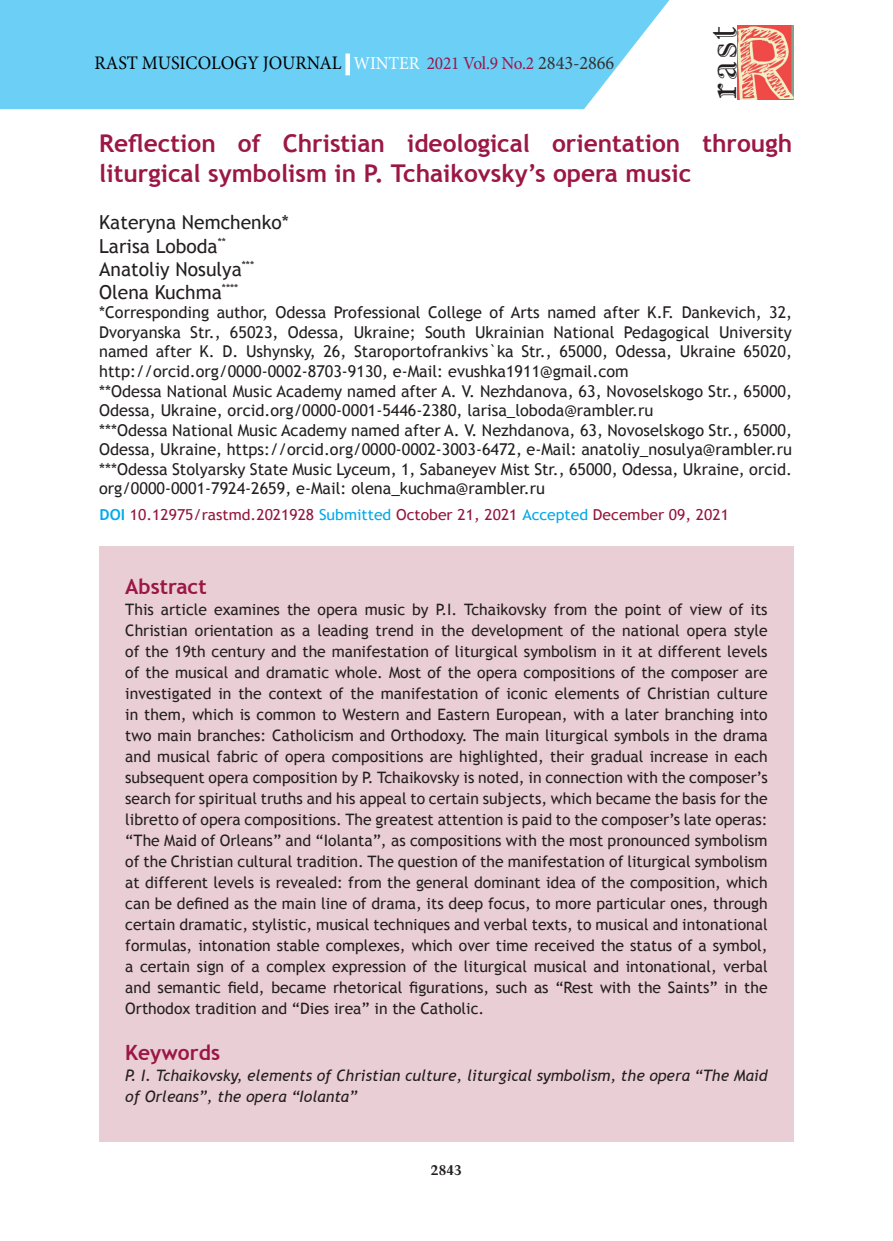
<style>
.page{position:relative;width:893px;height:1241px;background:#fff}
.page>*{position:absolute;margin:0;border:0;box-sizing:border-box;transform-origin:0 0}
.t1{font:42px "Imprint MT Shadow";color:#231f20}
.t2{font:700 24.5px/29.4px "Trebuchet MS";color:#9b1746}
.t3{font:700 21px "Trebuchet MS";color:#9b1746}
.t4{font:19.25px/23.1px "Trebuchet MS";color:#231f20}
.t5{font:19.07px "Minion Pro";color:#000;scale:.95 1}
.t6{font:16.28px/19.6px "Trebuchet MS";color:#231f20}
.t7{font:15.75px/21px "Trebuchet MS";color:#231f20;text-align:justify}
.t8{font:italic 15.75px/21px "Trebuchet MS";color:#231f20}
.t9{font:15.05px "Trebuchet MS";color:#94163d;scale:1.04 1}
.t10{font:700 14px "Trump Mediaeval";color:#231f20}
.s1{font-size:18.2px;color:#fff}
.s2{font-size:18.2px;color:#9b1746}
.s3{font-size:19.25px;color:#333233}
.s4{font-weight:700;color:#00a9ea}
.s5{color:#00a9ea}
</style>
<div class="page">
<img style="left:738px;top:26px;width:56px;height:73px">
<div style="left:0;top:0;width:669px;height:109px;background:#6bcff6"></div>
<div style="left:345px;top:53px;width:5px;height:22px;border:4px solid #fff"></div>
<div style="left:99px;top:546px;width:695px;height:595px;background:#eaced5"></div>
<p class="t5" style="left:95px;top:50px;width:549px">RAST MUSICOLOGY JOURNAL <span class="s1">| WINTER</span> <span class="s2">2021 Vol.9 No.2</span> <span class="s3">2843-2866</span></p>
<h1 class="t1" style="left:697px;top:99px;width:74px;rotate:-90deg">rast</h1>
<h2 class="t2" style="left:99px;top:129px;width:694px">Reflection of Christian ideological orientation through liturgical symbolism in P. Tchaikovsky’s opera music</h2>
<p class="t4" style="left:99px;top:211px;width:191px">Kateryna Nemchenko*<br>Larisa Loboda<sup>**<br></sup>Anatoliy Nosulya<sup>***<br></sup>Olena Kuchma<sup>****</sup></p>
<p class="t6" style="left:99px;top:302px;width:694px">*Corresponding author, Odessa Professional College of Arts named after K.F. Dankevich, 32, Dvoryanska Str., 65023, Odessa, Ukraine; South Ukrainian National Pedagogical University named after K. D. Ushynsky, 26, Staroportofrankivs`ka Str., 65000, Odessa, Ukraine 65020, http://orcid.org/0000-0002-8703-9130, e-Mail: evushka1911@gmail.com<br>**Odessa National Music Academy named after A. V. Nezhdanova, 63, Novoselskogo Str., 65000, Odessa, Ukraine, orcid.org/0000-0001-5446-2380, larisa_loboda@rambler.ru<br>***Odessa National Music Academy named after A. V. Nezhdanova, 63, Novoselskogo Str., 65000, Odessa, Ukraine, https://orcid.org/0000-0002-3003-6472, e-Mail: anatoliy_nosulya@rambler.ru ***Odessa Stolyarsky State Music Lyceum, 1, Sabaneyev Mist Str., 65000, Odessa, Ukraine, orcid. org/0000-0001-7924-2659, e-Mail: olena_kuchma@rambler.ru</p>
<p class="t9" style="left:100px;top:506px;width:607px"><span class="s4">DOI</span> 10.12975/rastmd.2021928 <span class="s5">Submitted</span> October 21, 2021 <span class="s5">Accepted</span> December 09, 2021</p>
<h3 class="t3" style="left:125px;top:574px;width:83px">Abstract</h3>
<p class="t7" style="left:125px;top:598px;width:644px">This article examines the opera music by P.I. Tchaikovsky from the point of view of its Christian orientation as a leading trend in the development of the national opera style of the 19th century and the manifestation of liturgical symbolism in it at different levels of the musical and dramatic whole. Most of the opera compositions of the composer are investigated in the context of the manifestation of iconic elements of Christian culture in them, which is common to Western and Eastern European, with a later branching into two main branches: Catholicism and Orthodoxy. The main liturgical symbols in the drama and musical fabric of opera compositions are highlighted, their gradual increase in each subsequent opera composition by P. Tchaikovsky is noted, in connection with the composer’s search for spiritual truths and his appeal to certain subjects, which became the basis for the libretto of opera compositions. The greatest attention is paid to the composer’s late operas: “The Maid of Orleans” and “Iolanta”, as compositions with the most pronounced symbolism of the Christian cultural tradition. The question of the manifestation of liturgical symbolism at different levels is revealed: from the general dominant idea of the composition, which can be defined as the main line of drama, its deep focus, to more particular ones, through certain dramatic, stylistic, musical techniques and verbal texts, to musical and intonational formulas, intonation stable complexes, which over time received the status of a symbol, a certain sign of a complex expression of the liturgical musical and intonational, verbal and semantic field, became rhetorical figurations, such as “Rest with the Saints” in the Orthodox tradition and “Dies irea” in the Catholic.</p>
<h3 class="t3" style="left:125px;top:1039px;width:96px">Keywords</h3>
<p class="t8" style="left:125px;top:1064px;width:644px">P. I. Tchaikovsky, elements of Christian culture, liturgical symbolism, the opera “The Maid of Orleans”, the opera “Iolanta”</p>
<p class="t10" style="left:431px;top:1160px;width:33px">2843</p>
</div>
